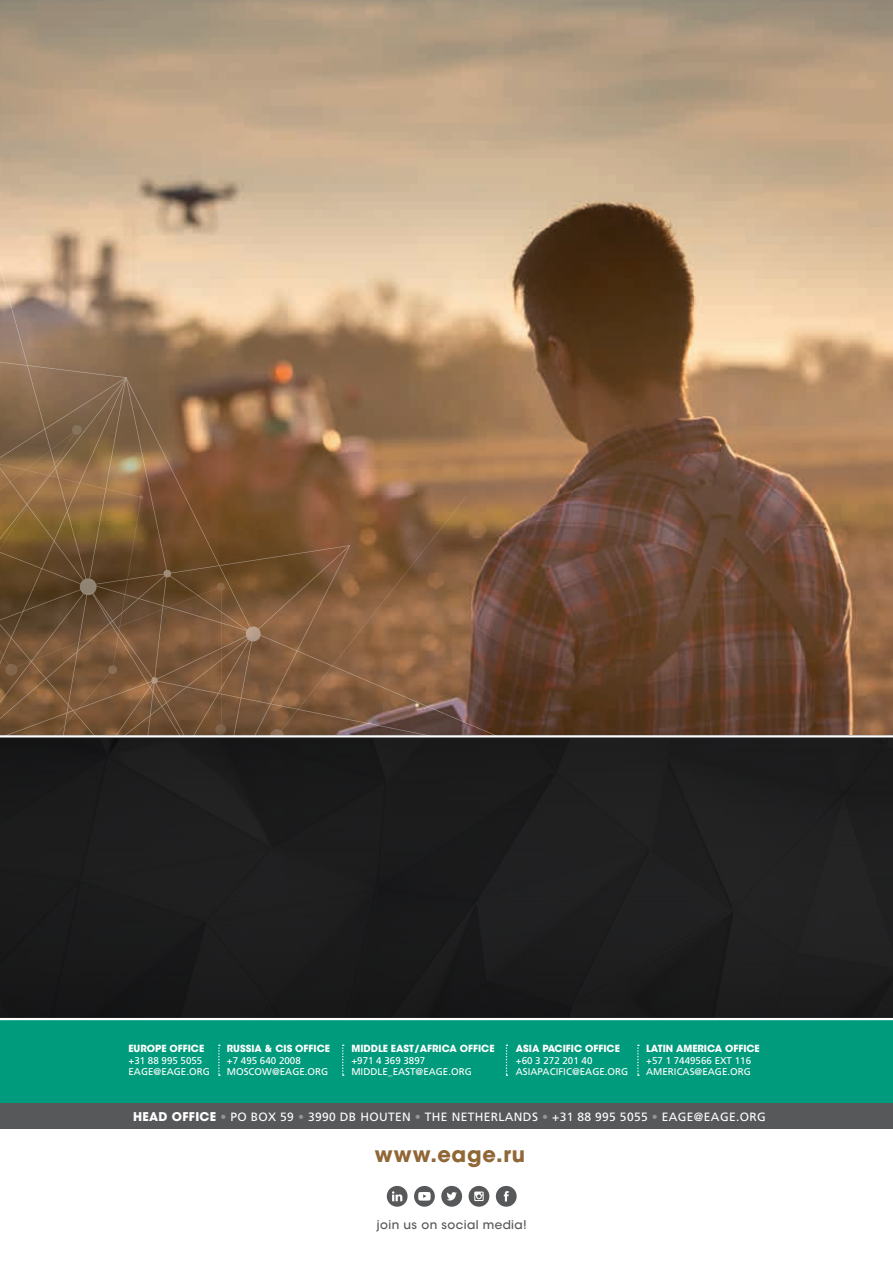
<style>
.page{position:relative;width:893px;height:1263px;background:#fff}
.page>*{position:absolute;margin:0;border:0;box-sizing:border-box;transform-origin:0 0}
.t1{font:700 21px "ITC Avant Garde Std";letter-spacing:.035em;color:#906736}
.t2{font:12px "Frutiger LT Std";letter-spacing:.03em;color:#fff}
.t3{font:500 12px "ITC Avant Garde Std";letter-spacing:.03em;color:#57585a}
.t4{font:9.75px/11.7px "Frutiger LT Std";color:#fff}
.t5{font:700 9.75px "ITC Avant Garde Std";color:#fff}
.s1{font-family:"ITC Avant Garde Std";font-weight:700}
.s2{color:#939598}
</style>
<div class="page">
<img style="left:0;top:0;width:893px;height:735px">
<div style="left:0;top:735px;width:893px;height:283px;background:#1c1c1d"></div>
<div style="left:0;top:1019px;width:893px;height:83px;background:#009b7c"></div>
<hr style="left:0;top:735px;width:893px;height:2px;background:#fff">
<hr style="left:0;top:1018px;width:893px;height:2px;background:#fff">
<svg style="left:441px;top:1186px;width:21px;height:21px"></svg>
<svg style="left:469px;top:1186px;width:20px;height:21px"></svg>
<svg style="left:496px;top:1186px;width:21px;height:21px"></svg>
<svg style="left:387px;top:1186px;width:21px;height:21px"></svg>
<svg style="left:414px;top:1186px;width:21px;height:21px"></svg>
<div style="left:0;top:1103px;width:893px;height:26px;background:#57585a"></div>
<svg style="left:0;top:171px;width:556px;height:564px;background:#9b795a"></svg>
<svg style="left:637px;top:1044px;width:2px;height:32px"></svg>
<svg style="left:506px;top:1044px;width:1px;height:32px"></svg>
<svg style="left:342px;top:1044px;width:2px;height:32px"></svg>
<svg style="left:218px;top:1044px;width:2px;height:32px"></svg>
<p class="t5" style="left:128px;top:1042px;width:77px">EUROPE OFFICE</p>
<p class="t4" style="left:128px;top:1054px;width:83px">+31 88 995 5055<br>EAGE@EAGE.ORG</p>
<p class="t5" style="left:227px;top:1042px;width:105px">RUSSIA &amp; CIS OFFICE</p>
<p class="t4" style="left:227px;top:1054px;width:103px">+7 495 640 2008<br>MOSCOW@EAGE.ORG</p>
<p class="t5" style="left:351px;top:1042px;width:145px">MIDDLE EAST/AFRICA OFFICE</p>
<p class="t4" style="left:351px;top:1054px;width:122px">+971 4 369 3897<br>MIDDLE_EAST@EAGE.ORG</p>
<p class="t5" style="left:516px;top:1042px;width:106px">ASIA PACIFIC OFFICE</p>
<p class="t4" style="left:516px;top:1054px;width:114px">+60 3 272 201 40<br>ASIAPACIFIC@EAGE.ORG</p>
<p class="t5" style="left:646px;top:1042px;width:115px">LATIN AMERICA OFFICE</p>
<p class="t4" style="left:646px;top:1054px;width:106px">+57 1 7449566 EXT 116<br>AMERICAS@EAGE.ORG</p>
<p class="t2" style="left:133px;top:1109px;width:634px"><span class="s1">HEAD OFFICE</span> <span class="s2">•</span> PO BOX 59 <span class="s2">•</span> 3990 DB HOUTEN <span class="s2">•</span> THE NETHERLANDS <span class="s2">•</span> +31 88 995 5055 <span class="s2">•</span> EAGE@EAGE.ORG</p>
<h1 class="t1" style="left:375px;top:1141px;width:152px">www.eage.ru</h1>
<p class="t3" style="left:377px;top:1217px;width:152px">join us on social media!</p>
</div>
